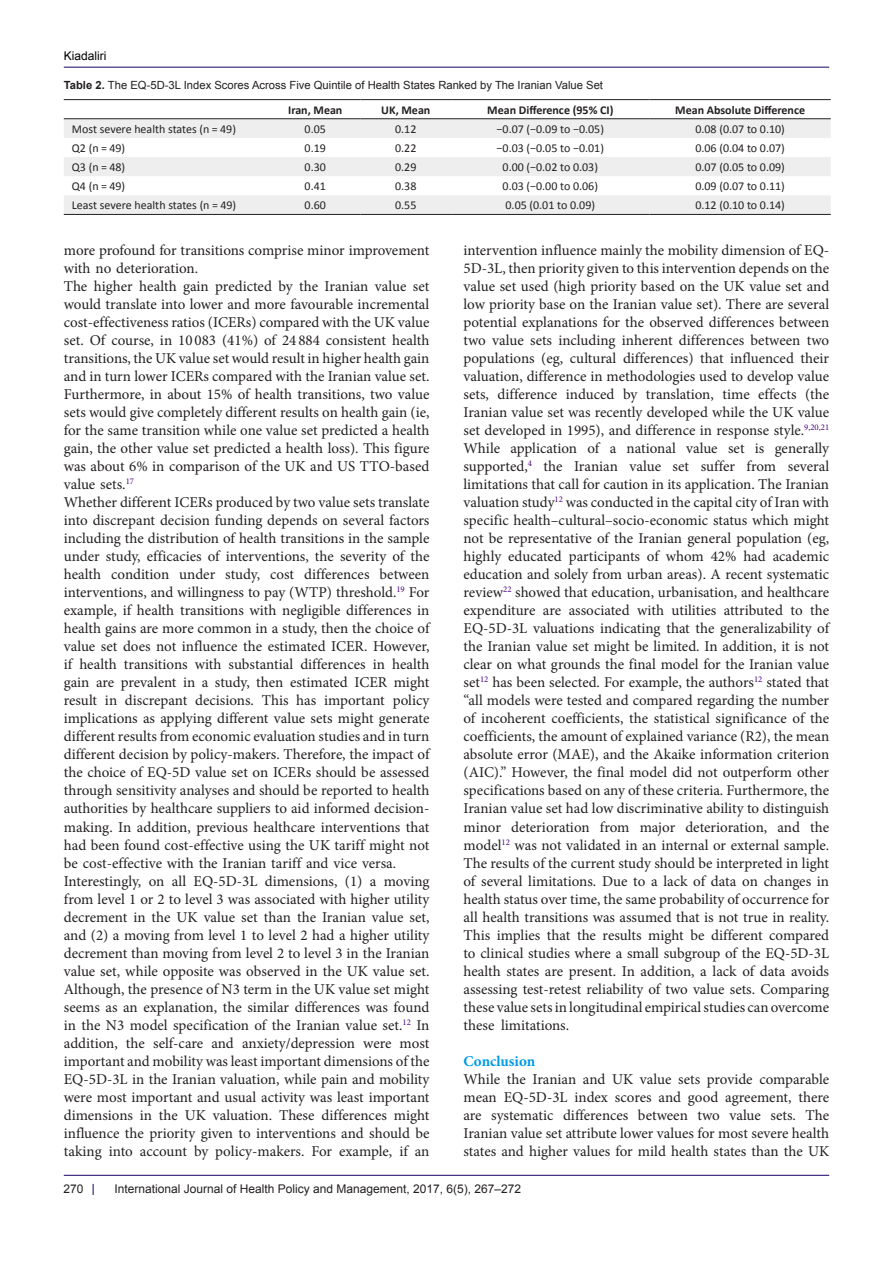
<style>
.page{position:relative;width:893px;height:1263px;background:#fff}
.page>*{position:absolute;margin:0;border:0;box-sizing:border-box;transform-origin:0 0}
.t1{font:15px/18px "Minion Pro";color:#231f20;text-align:justify}
.t2{font:700 15px "Minion Pro";color:#0099e5}
.t3{font:12px "Calibri";color:#231f20}
.t4{font:12px "Arial";color:#231f20}
.t5{font:700 12px "Calibri";color:#231f20}
.t6{font:12px "Arial";color:#000001}
.t7{font:11.25px "Arial";color:#231f20}
.s1{font-weight:700}
</style>
<div class="page">
<hr style="left:64px;top:67px;width:765px;height:1px;background:#190066">
<hr style="left:64px;top:1175px;width:765px;height:1px;background:#190066">
<svg style="left:64px;top:119px;width:767px;height:95px;fill:#eee"></svg>
<hr style="left:64px;top:99px;width:206px;height:1px;background:#231f20">
<hr style="left:270px;top:99px;width:91px;height:1px;background:#231f20">
<hr style="left:361px;top:99px;width:90px;height:1px;background:#231f20">
<hr style="left:451px;top:99px;width:198px;height:1px;background:#231f20">
<hr style="left:649px;top:99px;width:182px;height:1px;background:#231f20">
<hr style="left:64px;top:118px;width:206px;height:1px;background:#231f20">
<hr style="left:270px;top:118px;width:91px;height:1px;background:#231f20">
<hr style="left:361px;top:118px;width:90px;height:1px;background:#231f20">
<hr style="left:451px;top:118px;width:198px;height:1px;background:#231f20">
<hr style="left:649px;top:118px;width:182px;height:1px;background:#231f20">
<hr style="left:64px;top:214px;width:206px;height:1px;background:#231f20">
<hr style="left:270px;top:214px;width:91px;height:1px;background:#231f20">
<hr style="left:361px;top:214px;width:90px;height:1px;background:#231f20">
<hr style="left:451px;top:214px;width:198px;height:1px;background:#231f20">
<hr style="left:649px;top:214px;width:182px;height:1px;background:#231f20">
<p class="t6" style="left:64px;top:48px;width:44px">Kiadaliri</p>
<p class="t7" style="left:64px;top:78px;width:541px"><span class="s1">Table 2.</span> The EQ-5D-3L Index Scores Across Five Quintile of Health States Ranked by The Iranian Value Set</p>
<p class="t5" style="left:288px;top:102px;width:56px">Iran, Mean</p>
<p class="t5" style="left:381px;top:102px;width:51px">UK, Mean</p>
<p class="t5" style="left:487px;top:102px;width:128px">Mean Difference (95% CI)</p>
<p class="t5" style="left:675px;top:102px;width:131px">Mean Absolute Difference</p>
<p class="t3" style="left:72px;top:121px;width:166px">Most severe health states (n = 49)</p>
<p class="t3" style="left:305px;top:121px;width:23px">0.05</p>
<p class="t3" style="left:395px;top:121px;width:23px">0.12</p>
<p class="t3" style="left:497px;top:121px;width:109px">−0.07 (−0.09 to −0.05)</p>
<p class="t3" style="left:695px;top:121px;width:91px">0.08 (0.07 to 0.10)</p>
<p class="t3" style="left:72px;top:140px;width:55px">Q2 (n = 49)</p>
<p class="t3" style="left:305px;top:140px;width:23px">0.19</p>
<p class="t3" style="left:395px;top:140px;width:23px">0.22</p>
<p class="t3" style="left:497px;top:140px;width:109px">−0.03 (−0.05 to −0.01)</p>
<p class="t3" style="left:695px;top:140px;width:91px">0.06 (0.04 to 0.07)</p>
<p class="t3" style="left:72px;top:160px;width:55px">Q3 (n = 48)</p>
<p class="t3" style="left:305px;top:160px;width:23px">0.30</p>
<p class="t3" style="left:395px;top:160px;width:23px">0.29</p>
<p class="t3" style="left:503px;top:160px;width:97px">0.00 (−0.02 to 0.03)</p>
<p class="t3" style="left:695px;top:160px;width:91px">0.07 (0.05 to 0.09)</p>
<p class="t3" style="left:72px;top:179px;width:55px">Q4 (n = 49)</p>
<p class="t3" style="left:305px;top:179px;width:23px">0.41</p>
<p class="t3" style="left:395px;top:179px;width:23px">0.38</p>
<p class="t3" style="left:503px;top:179px;width:97px">0.03 (−0.00 to 0.06)</p>
<p class="t3" style="left:695px;top:179px;width:91px">0.09 (0.07 to 0.11)</p>
<p class="t3" style="left:72px;top:198px;width:166px">Least severe health states (n = 49)</p>
<p class="t3" style="left:305px;top:198px;width:23px">0.60</p>
<p class="t3" style="left:395px;top:198px;width:23px">0.55</p>
<p class="t3" style="left:506px;top:198px;width:91px">0.05 (0.01 to 0.09)</p>
<p class="t3" style="left:695px;top:198px;width:91px">0.12 (0.10 to 0.14)</p>
<p class="t1" style="left:64px;top:242px;width:367px">more profound for transitions comprise minor improvement with no deterioration.</p>
<p class="t1" style="left:64px;top:278px;width:367px">The higher health gain predicted by the Iranian value set would translate into lower and more favourable incremental cost-effectiveness ratios (ICERs) compared with the UK value set. Of course, in 10 083 (41%) of 24 884 consistent health transitions, the UK value set would result in higher health gain and in turn lower ICERs compared with the Iranian value set.<br>Furthermore, in about 15% of health transitions, two value sets would give completely different results on health gain (ie, for the same transition while one value set predicted a health gain, the other value set predicted a health loss). This figure was about 6% in comparison of the UK and US TTO-based value sets.<sup>17</sup></p>
<p class="t1" style="left:64px;top:494px;width:367px">Whether different ICERs produced by two value sets translate into discrepant decision funding depends on several factors including the distribution of health transitions in the sample under study, efficacies of interventions, the severity of the health condition under study, cost differences between interventions, and willingness to pay (WTP) threshold.<sup>19</sup> For example, if health transitions with negligible differences in health gains are more common in a study, then the choice of value set does not influence the estimated ICER. However, if health transitions with substantial differences in health gain are prevalent in a study, then estimated ICER might result in discrepant decisions. This has important policy implications as applying different value sets might generate different results from economic evaluation studies and in turn different decision by policy-makers. Therefore, the impact of the choice of EQ-5D value set on ICERs should be assessed through sensitivity analyses and should be reported to health authorities by healthcare suppliers to aid informed decision&shy;making. In addition, previous healthcare interventions that had been found cost-effective using the UK tariff might not be cost-effective with the Iranian tariff and vice versa.</p>
<p class="t1" style="left:64px;top:872px;width:367px">Interestingly, on all EQ-5D-3L dimensions, (1) a moving from level 1 or 2 to level 3 was associated with higher utility decrement in the UK value set than the Iranian value set, and (2) a moving from level 1 to level 2 had a higher utility decrement than moving from level 2 to level 3 in the Iranian value set, while opposite was observed in the UK value set.<br>Although, the presence of N3 term in the UK value set might seems as an explanation, the similar differences was found in the N3 model specification of the Iranian value set.<sup>12</sup> In addition, the self-care and anxiety/depression were most important and mobility was least important dimensions of the EQ-5D-3L in the Iranian valuation, while pain and mobility were most important and usual activity was least important dimensions in the UK valuation. These differences might influence the priority given to interventions and should be taking into account by policy-makers. For example, if an</p>
<p class="t1" style="left:463px;top:242px;width:367px">intervention influence mainly the mobility dimension of EQ-5D-3L, then priority given to this intervention depends on the value set used (high priority based on the UK value set and low priority base on the Iranian value set). There are several potential explanations for the observed differences between two value sets including inherent differences between two populations (eg, cultural differences) that influenced their valuation, difference in methodologies used to develop value sets, difference induced by translation, time effects (the Iranian value set was recently developed while the UK value set developed in 1995), and difference in response style.<sup>9</sup><sup>,</sup><sup>20</sup><sup>,</sup><sup>21</sup></p>
<p class="t1" style="left:463px;top:440px;width:367px">While application of a national value set is generally supported,<sup>4</sup> the Iranian value set suffer from several limitations that call for caution in its application. The Iranian valuation study<sup>12</sup> was conducted in the capital city of Iran with specific health–cultural–socio-economic status which might not be representative of the Iranian general population (eg, highly educated participants of whom 42% had academic education and solely from urban areas). A recent systematic review<sup>22</sup> showed that education, urbanisation, and healthcare expenditure are associated with utilities attributed to the EQ-5D-3L valuations indicating that the generalizability of the Iranian value set might be limited. In addition, it is not clear on what grounds the final model for the Iranian value set<sup>12</sup> has been selected. For example, the authors<sup>12</sup> stated that “all models were tested and compared regarding the number of incoherent coefficients, the statistical significance of the coefficients, the amount of explained variance (R2), the mean absolute error (MAE), and the Akaike information criterion (AIC).” However, the final model did not outperform other specifications based on any of these criteria. Furthermore, the Iranian value set had low discriminative ability to distinguish minor deterioration from major deterioration, and the model<sup>12</sup> was not validated in an internal or external sample.</p>
<p class="t1" style="left:463px;top:854px;width:367px">The results of the current study should be interpreted in light of several limitations. Due to a lack of data on changes in health status over time, the same probability of occurrence for all health transitions was assumed that is not true in reality.<br>This implies that the results might be different compared to clinical studies where a small subgroup of the EQ-5D-3L health states are present. In addition, a lack of data avoids assessing test-retest reliability of two value sets. Comparing these value sets in longitudinal empirical studies can overcome these limitations.</p>
<p class="t2" style="left:463px;top:1050px;width:73px">Conclusion</p>
<p class="t1" style="left:463px;top:1070px;width:367px">While the Iranian and UK value sets provide comparable mean EQ-5D-3L index scores and good agreement, there are systematic differences between two value sets. The Iranian value set attribute lower values for most severe health states and higher values for mild health states than the UK</p>
<p class="t4" style="left:64px;top:1180px;width:22px">270</p>
<p class="t4" style="left:114px;top:1180px;width:408px">International Journal of Health Policy and Management, 2017, 6(5), 267–272</p>
</div>
